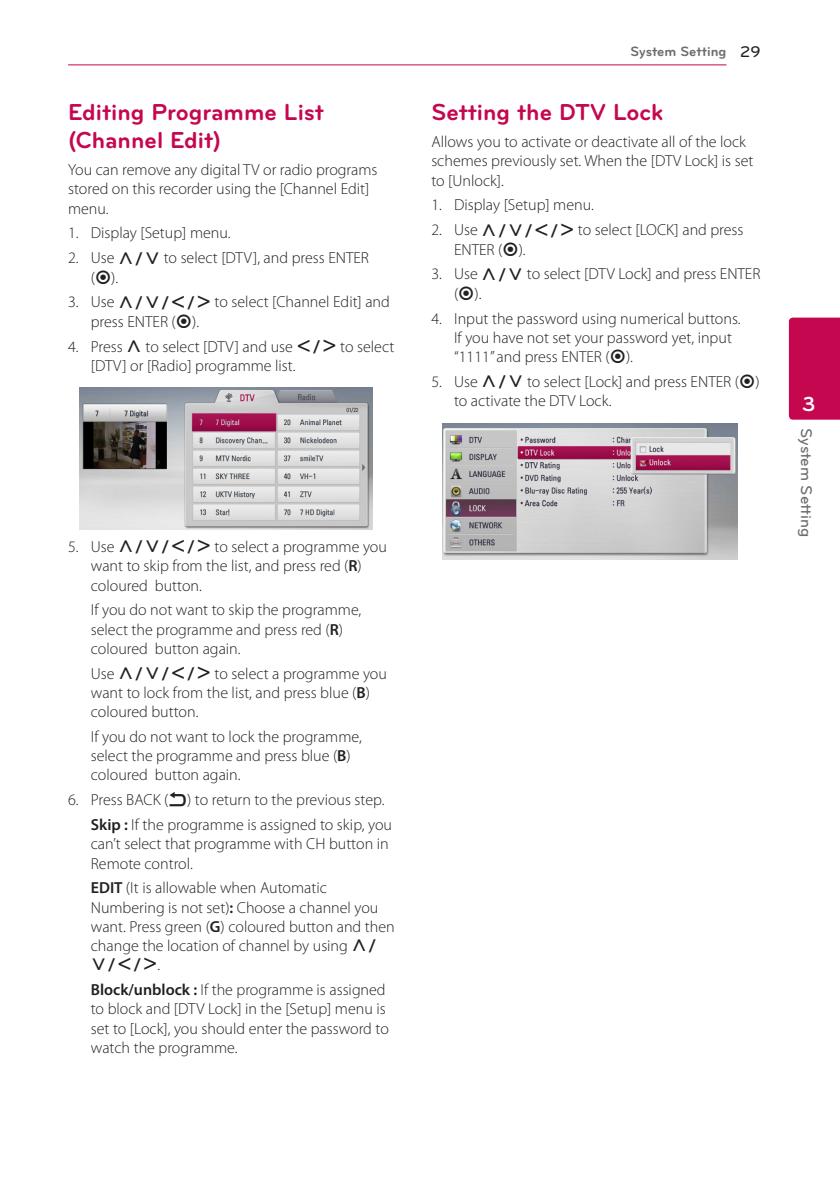
<style>
.page{position:relative;width:840px;height:1191px;background:#fff}
.page>*{position:absolute;margin:0;border:0;box-sizing:border-box;transform-origin:0 0}
.Title_2{font:700 24px/28px "Bryant LG";color:#c50750}
.t1{font:700 21px "Bryant LG";color:#fff}
.Content_text_Num{font:300 16px/19.2px "Myriad Pro";color:#231f20}
.Content_text_Light{font:300 16px/19.2px "Myriad Pro";color:#231f20}
.t2{font:500 16px "Bryant LG";color:#6c6d70}
.t3{font:700 14px "Bryant LG";color:#6c6d70}
.s1{font-family:"UPSYS Common";font-weight:400}
.s2{font-weight:500;font-size:16px;color:#231f20}
.s3{font-weight:600}
.s4{font-family:"UPSYS Circled Number";font-weight:400}
</style>
<div class="page">
<hr style="left:68px;top:64px;width:658px;height:1px;background:#c50750">
<div style="left:788px;top:317px;width:51px;height:103px;background:#c50750"></div>
<img style="left:79px;top:388px;width:293px;height:142px">
<img style="left:442px;top:423px;width:295px;height:136px">
<p class="Title_2" style="left:68px;top:98px;width:257px">Editing Programme List (Channel Edit)</p>
<p class="Content_text_Light" style="left:68px;top:160px;width:311px">You can remove any digital TV or radio programs stored on this recorder using the [Channel Edit] menu.</p>
<p class="Content_text_Num" style="left:68px;top:223px;width:164px">1. Display [Setup] menu.</p>
<p class="Content_text_Num" style="left:91px;top:248px;width:279px;text-indent:-23px">2. Use <span class="s1">W/S</span> to select [DTV], and press ENTER (<span class="s1">b</span>).</p>
<p class="Content_text_Num" style="left:91px;top:292px;width:300px;text-indent:-23px">3. Use <span class="s1">W/S/A/D</span> to select [Channel Edit] and press ENTER (<span class="s1">b</span>).</p>
<p class="Content_text_Num" style="left:91px;top:336px;width:305px;text-indent:-23px">4. Press <span class="s1">W</span> to select [DTV] and use <span class="s1">A/D</span> to select [DTV] or [Radio] programme list.</p>
<p class="t3" style="left:630px;top:43px;width:131px">System Setting <span class="s2">29</span></p>
<p class="Title_2" style="left:431px;top:98px;width:233px">Setting the DTV Lock</p>
<p class="Content_text_Light" style="left:431px;top:132px;width:323px">Allows you to activate or deactivate all of the lock schemes previously set. When the [DTV Lock] is set to [Unlock].</p>
<p class="Content_text_Num" style="left:431px;top:195px;width:164px">1. Display [Setup] menu.</p>
<p class="Content_text_Num" style="left:454px;top:220px;width:291px;text-indent:-23px">2. Use <span class="s1">W/S/A/D</span> to select [LOCK] and press<br>ENTER (<span class="s1">b</span>).</p>
<p class="Content_text_Num" style="left:454px;top:264px;width:308px;text-indent:-23px">3. Use <span class="s1">W/S</span> to select [DTV Lock] and press ENTER (<span class="s1">b</span>).</p>
<p class="Content_text_Num" style="left:454px;top:308px;width:288px;text-indent:-23px">4. Input the password using numerical buttons.<br>If you have not set your password yet, input “1111” and press ENTER (<span class="s1">b</span>).</p>
<p class="Content_text_Num" style="left:454px;top:372px;width:307px;text-indent:-23px">5. Use <span class="s1">W/S</span> to select [Lock] and press ENTER (<span class="s1">b</span>) to activate the DTV Lock.</p>
<p class="Content_text_Num" style="left:91px;top:537px;width:297px;text-indent:-23px">5. Use <span class="s1">W/S/A/D</span> to select a programme you want to skip from the list, and press red (<span class="s3">R</span>) coloured button.</p>
<p class="Content_text_Num" style="left:91px;top:600px;width:272px">If you do not want to skip the programme, select the programme and press red (<span class="s3">R</span>) coloured button again.</p>
<p class="Content_text_Num" style="left:91px;top:663px;width:297px">Use <span class="s1">W/S/A/D</span> to select a programme you want to lock from the list, and press blue (<span class="s3">B</span>) coloured button.</p>
<p class="Content_text_Num" style="left:91px;top:727px;width:272px">If you do not want to lock the programme, select the programme and press blue (<span class="s3">B</span>) coloured button again.</p>
<p class="Content_text_Num" style="left:68px;top:790px;width:318px">6. Press BACK (<span class="s4">1</span>) to return to the previous step.</p>
<p class="Content_text_Num" style="left:91px;top:815px;width:303px"><span class="s3">Skip :</span> If the programme is assigned to skip, you can’t select that programme with CH button in<br>Remote control.</p>
<p class="Content_text_Num" style="left:91px;top:878px;width:305px"><span class="s3">EDIT</span> (It is allowable when Automatic Numbering is not set)<span class="s3">:</span> Choose a channel you want. Press green (<span class="s3">G</span>) coloured button and then change the location of channel by using <span class="s1">W/ S/A/D</span>.</p>
<p class="Content_text_Num" style="left:91px;top:980px;width:299px"><span class="s3">Block/unblock :</span> If the programme is assigned to block and [DTV Lock] in the [Setup] menu is set to [Lock], you should enter the password to watch the programme.</p>
<h2 class="t1" style="left:801px;top:391px;width:15px">3</h2>
<p class="t2" style="left:815px;top:428px;width:110px;rotate:90deg">System Setting</p>
</div>
